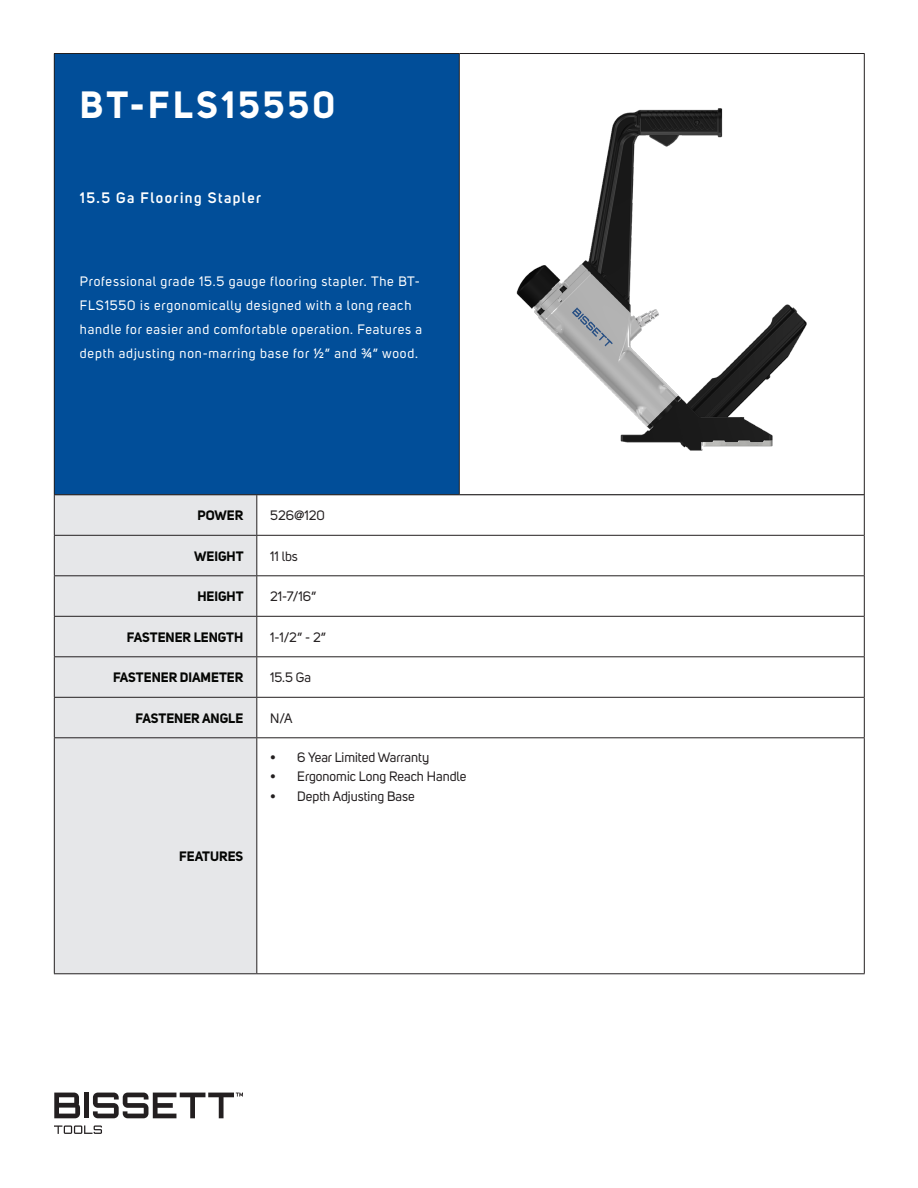
<style>
.page{position:relative;width:918px;height:1188px;background:#fff}
.page>*{position:absolute;margin:0;border:0;box-sizing:border-box;transform-origin:0 0}
.t1{font:700 37.5px "Uni Sans";letter-spacing:.095em;color:#fff}
.t2{font:600 15px "Uni Sans";letter-spacing:.1em;color:#fff}
.t3{font:13.5px/24px "Uni Sans";letter-spacing:.06em;color:#fff}
.t4{font:13.5px "Uni Sans";color:#231f20}
.t5{font:700 13.5px "Uni Sans";color:#040503}
</style>
<div class="page">
<div style="left:54px;top:54px;width:405px;height:441px;background:#014e99"></div>
<hr style="left:54px;top:53px;width:405px;height:1px;background:#231f20">
<hr style="left:54px;top:54px;width:1px;height:440px;background:#231f20">
<hr style="left:459px;top:53px;width:406px;height:1px;background:#231f20">
<hr style="left:459px;top:54px;width:1px;height:440px;background:#231f20">
<hr style="left:864px;top:54px;width:1px;height:440px;background:#231f20">
<img style="left:516px;top:108px;width:291px;height:343px">
<svg style="left:54px;top:1093px;width:26px;height:25px"></svg>
<div style="left:84px;top:1093px;width:5px;height:25px;background:#231f20"></div>
<svg style="left:93px;top:1093px;width:150px;height:25px"></svg>
<svg style="left:54px;top:1125px;width:48px;height:9px"></svg>
<div style="left:55px;top:495px;width:201px;height:478px;background:#e6e7e9"></div>
<svg style="left:257px;top:495px;width:607px;height:478px"></svg>
<hr style="left:54px;top:494px;width:203px;height:1px;background:#231f20">
<hr style="left:54px;top:495px;width:1px;height:40px;background:#231f20">
<hr style="left:54px;top:535px;width:203px;height:1px;background:#231f20">
<hr style="left:54px;top:536px;width:1px;height:39px;background:#231f20">
<hr style="left:54px;top:576px;width:1px;height:40px;background:#231f20">
<hr style="left:54px;top:575px;width:203px;height:1px;background:#231f20">
<hr style="left:54px;top:616px;width:203px;height:1px;background:#231f20">
<hr style="left:54px;top:617px;width:1px;height:39px;background:#231f20">
<hr style="left:54px;top:656px;width:203px;height:1px;background:#231f20">
<hr style="left:54px;top:657px;width:1px;height:40px;background:#231f20">
<hr style="left:54px;top:698px;width:1px;height:39px;background:#231f20">
<hr style="left:54px;top:738px;width:1px;height:235px;background:#231f20">
<hr style="left:54px;top:697px;width:203px;height:1px;background:#231f20">
<hr style="left:54px;top:737px;width:203px;height:1px;background:#231f20">
<hr style="left:54px;top:973px;width:203px;height:1px;background:#231f20">
<hr style="left:256px;top:657px;width:1px;height:40px;background:#231f20">
<hr style="left:256px;top:698px;width:1px;height:39px;background:#231f20">
<hr style="left:864px;top:657px;width:1px;height:40px;background:#231f20">
<hr style="left:864px;top:697px;width:1px;height:40px;background:#231f20">
<hr style="left:257px;top:697px;width:607px;height:1px;background:#231f20">
<hr style="left:257px;top:737px;width:608px;height:1px;background:#231f20">
<hr style="left:257px;top:973px;width:608px;height:1px;background:#231f20">
<hr style="left:256px;top:738px;width:1px;height:235px;background:#231f20">
<hr style="left:864px;top:738px;width:1px;height:235px;background:#231f20">
<hr style="left:256px;top:617px;width:1px;height:39px;background:#231f20">
<hr style="left:864px;top:616px;width:1px;height:41px;background:#231f20">
<hr style="left:257px;top:656px;width:607px;height:1px;background:#231f20">
<hr style="left:257px;top:575px;width:607px;height:1px;background:#231f20">
<hr style="left:257px;top:616px;width:607px;height:1px;background:#231f20">
<hr style="left:256px;top:576px;width:1px;height:40px;background:#231f20">
<hr style="left:864px;top:576px;width:1px;height:40px;background:#231f20">
<hr style="left:256px;top:495px;width:1px;height:40px;background:#231f20">
<hr style="left:256px;top:536px;width:1px;height:39px;background:#231f20">
<hr style="left:864px;top:495px;width:1px;height:40px;background:#231f20">
<hr style="left:864px;top:535px;width:1px;height:41px;background:#231f20">
<hr style="left:257px;top:494px;width:608px;height:1px;background:#231f20">
<hr style="left:257px;top:535px;width:607px;height:1px;background:#231f20">
<p class="t1" style="left:80px;top:82px;width:257px">BT-FLS15550</p>
<p class="t2" style="left:80px;top:189px;width:183px">15.5 Ga Flooring Stapler</p>
<p class="t3" style="left:80px;top:270px;width:344px">Professional grade 15.5 gauge flooring stapler. The BT-FLS1550 is ergonomically designed with a long reach handle for easier and comfortable operation. Features a depth adjusting non-marring base for ½” and ¾” wood.</p>
<p class="t5" style="left:197px;top:507px;width:47px">POWER</p>
<p class="t4" style="left:270px;top:508px;width:56px">526@120</p>
<p class="t5" style="left:194px;top:548px;width:51px">WEIGHT</p>
<p class="t4" style="left:270px;top:548px;width:29px">11 lbs</p>
<p class="t5" style="left:197px;top:588px;width:48px">HEIGHT</p>
<p class="t4" style="left:270px;top:589px;width:47px">21-7/16”</p>
<p class="t5" style="left:127px;top:629px;width:118px">FASTENER LENGTH</p>
<p class="t4" style="left:270px;top:629px;width:57px">1-1/2” - 2”</p>
<p class="t5" style="left:113px;top:669px;width:132px">FASTENER DIAMETER</p>
<p class="t4" style="left:270px;top:670px;width:42px">15.5 Ga</p>
<p class="t5" style="left:136px;top:710px;width:109px">FASTENER ANGLE</p>
<p class="t4" style="left:270px;top:710px;width:24px">N/A</p>
<p class="t5" style="left:179px;top:848px;width:66px">FEATURES</p>
<p class="t4" style="left:270px;top:749px;width:160px">• 6 Year Limited Warranty</p>
<p class="t4" style="left:270px;top:769px;width:198px">• Ergonomic Long Reach Handle</p>
<p class="t4" style="left:270px;top:788px;width:146px">• Depth Adjusting Base</p>
</div>
